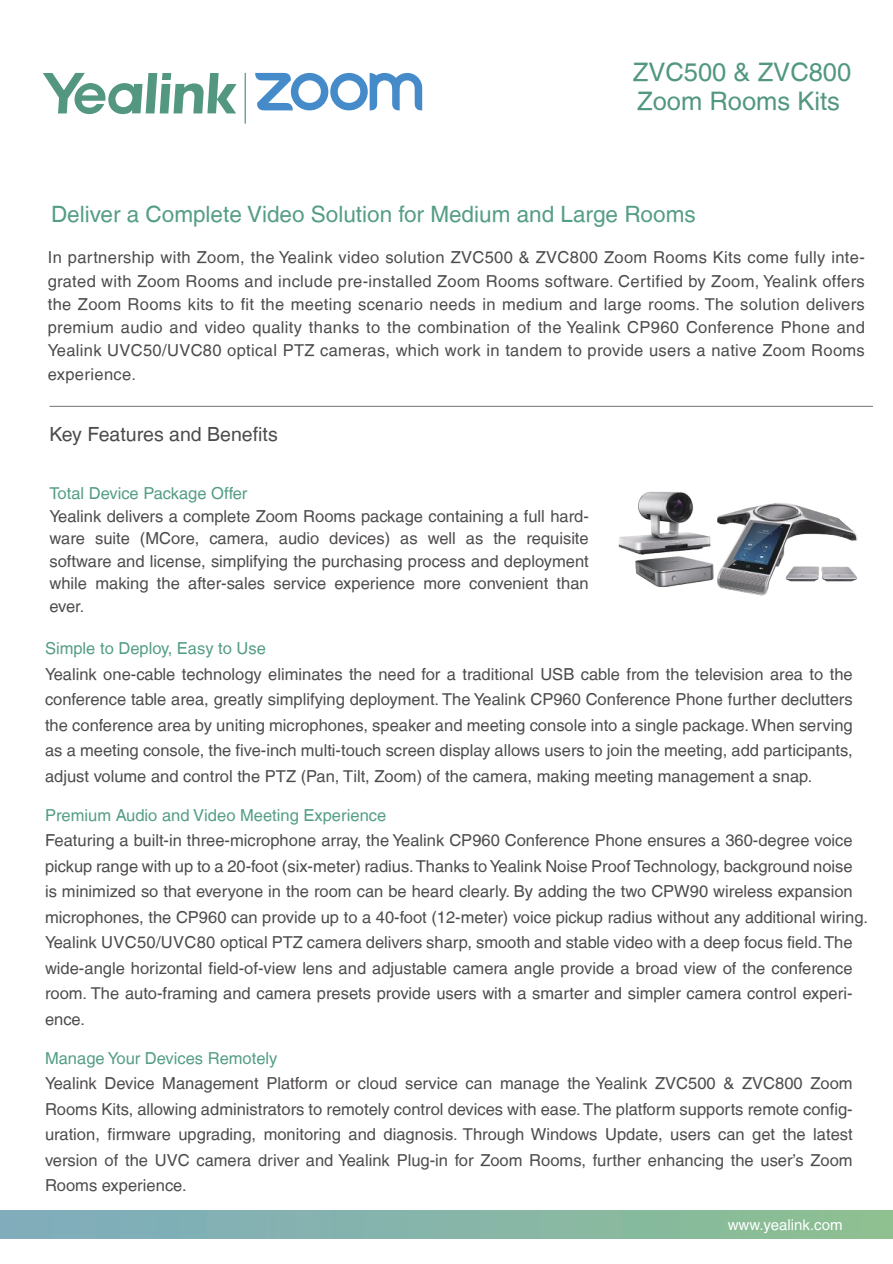
<style>
.page{position:relative;width:893px;height:1264px;background:#fff}
.page>*{position:absolute;margin:0;border:0;box-sizing:border-box;transform-origin:0 0}
.t1{font:25.5px/29.1px "Helvetica LT";color:#539781}
.t2{font:22.5px "Helvetica LT";color:#549d86}
.t3{font:19.5px "Helvetica LT";color:#4e4b4c}
.t4{font:16.5px/25.5px "Helvetica LT";color:#4e4b4c;text-align:justify}
.t5{font:16.5px "Helvetica LT";color:#549d86}
.t6{font:15px "Helvetica LT";color:#fff}
</style>
<div class="page">
<img style="left:618px;top:492px;width:240px;height:104px">
<svg style="left:43px;top:73px;width:193px;height:41px"></svg>
<div style="left:0;top:1209px;width:892px;height:28px;background:linear-gradient(to right,#7facbf,#8dc091)"></div>
<svg style="left:255px;top:73px;width:167px;height:38px"></svg>
<hr style="left:245px;top:73px;width:1px;height:51px;background:#2f7b5a">
<hr style="left:50px;top:406px;width:822px;height:1px;background:#747477">
<h1 class="t1" style="left:632px;top:57px;width:220px">ZVC500 &amp; ZVC800<br>Zoom Rooms Kits</h1>
<h2 class="t2" style="left:51px;top:201px;width:646px">Deliver a Complete Video Solution for Medium and Large Rooms</h2>
<p class="t4" style="left:48px;top:246px;width:818px;line-height:23.2px">In partnership with Zoom, the Yealink video solution ZVC500 &amp; ZVC800 Zoom Rooms Kits come fully inte&shy;grated with Zoom Rooms and include pre-installed Zoom Rooms software. Certified by Zoom, Yealink offers the Zoom Rooms kits to fit the meeting scenario needs in medium and large rooms. The solution delivers premium audio and video quality thanks to the combination of the Yealink CP960 Conference Phone and Yealink UVC50/UVC80 optical PTZ cameras, which work in tandem to provide users a native Zoom Rooms experience.</p>
<p class="t3" style="left:50px;top:423px;width:230px">Key Features and Benefits</p>
<p class="t5" style="left:50px;top:483px;width:199px">Total Device Package Offer</p>
<p class="t4" style="left:50px;top:504px;width:540px;line-height:22.5px">Yealink delivers a complete Zoom Rooms package containing a full hard&shy;ware suite (MCore, camera, audio devices) as well as the requisite software and license, simplifying the purchasing process and deployment while making the after-sales service experience more convenient than ever.</p>
<p class="t5" style="left:45px;top:638px;width:222px">Simple to Deploy, Easy to Use</p>
<p class="t4" style="left:45px;top:661px;width:809px">Yealink one-cable technology eliminates the need for a traditional USB cable from the television area to the conference table area, greatly simplifying deployment. The Yealink CP960 Conference Phone further declutters the conference area by uniting microphones, speaker and meeting console into a single package. When serving as a meeting console, the five-inch multi-touch screen display allows users to join the meeting, add participants, adjust volume and control the PTZ (Pan, Tilt, Zoom) of the camera, making meeting management a snap.</p>
<p class="t5" style="left:45px;top:805px;width:342px">Premium Audio and Video Meeting Experience</p>
<p class="t4" style="left:45px;top:827px;width:824px;text-align:left">Featuring a built-in three-microphone array, the Yealink CP960 Conference Phone ensures a 360-degree voice pickup range with up to a 20-foot (six-meter) radius. Thanks to Yealink Noise Proof Technology, background noise is minimized so that everyone in the room can be heard clearly. By adding the two CPW90 wireless expansion microphones, the CP960 can provide up to a 40-foot (12-meter) voice pickup radius without any additional wiring.<br>Yealink UVC50/UVC80 optical PTZ camera delivers sharp, smooth and stable video with a deep focus field. The wide-angle horizontal field-of-view lens and adjustable camera angle provide a broad view of the conference room. The auto-framing and camera presets provide users with a smarter and simpler camera control experi&shy;ence.</p>
<p class="t5" style="left:45px;top:1048px;width:234px">Manage Your Devices Remotely</p>
<p class="t4" style="left:45px;top:1070px;width:809px">Yealink Device Management Platform or cloud service can manage the Yealink ZVC500 &amp; ZVC800 Zoom Rooms Kits, allowing administrators to remotely control devices with ease. The platform supports remote config&shy;uration, firmware upgrading, monitoring and diagnosis. Through Windows Update, users can get the latest version of the UVC camera driver and Yealink Plug-in for Zoom Rooms, further enhancing the user’s Zoom Rooms experience.</p>
<p class="t6" style="left:727px;top:1215px;width:116px">www.yealink.com</p>
</div>
